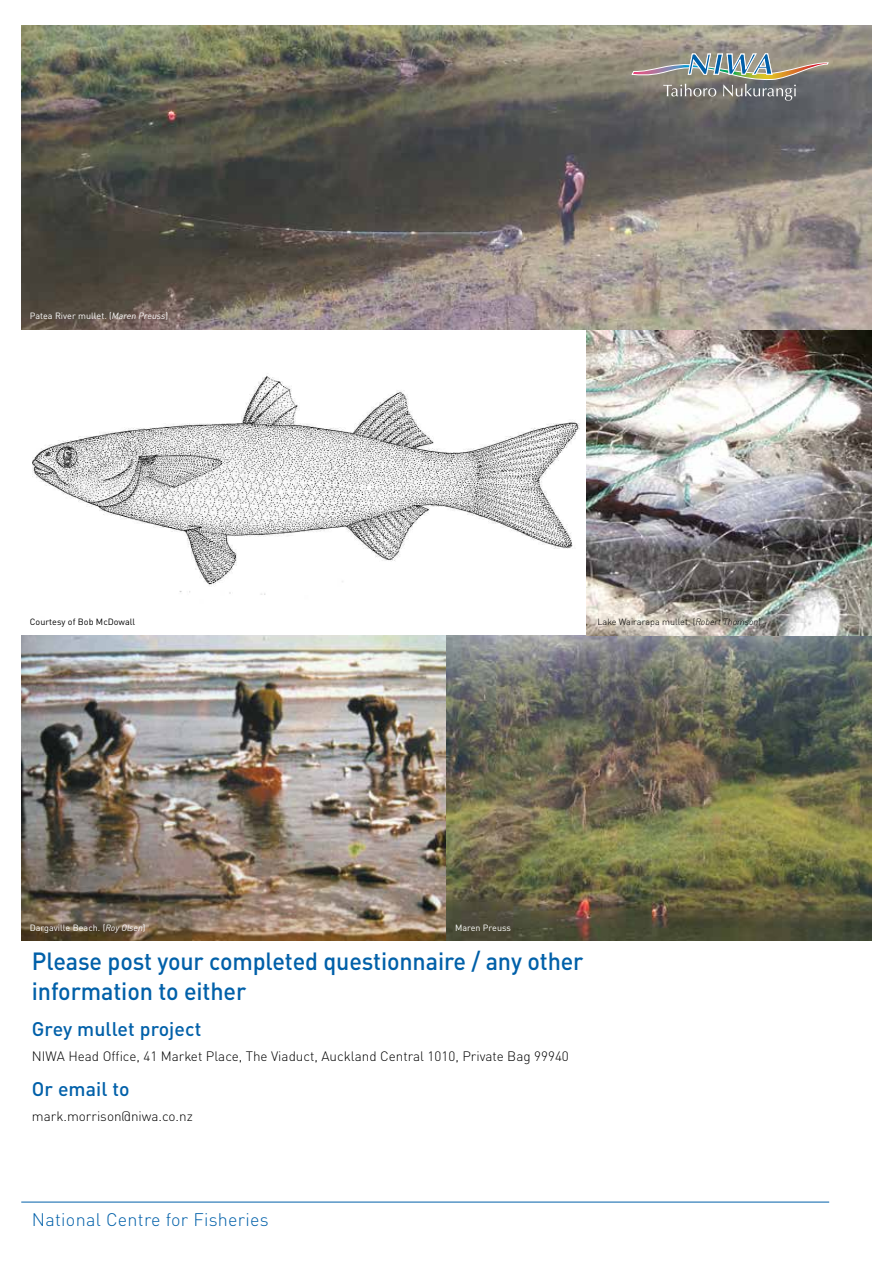
<style>
.page{position:relative;width:893px;height:1263px;background:#fff}
.page>*{position:absolute;margin:0;border:0;box-sizing:border-box;transform-origin:0 0}
.t1{font:500 24.6px/30.3px "DIN Pro";letter-spacing:-.005em;color:#0060a9;scale:.95 1}
.t2{font:500 19.5px "DIN Pro";letter-spacing:.005em;color:#0060a9}
.t3{font:300 18px "DIN Pro";letter-spacing:.015em;color:#0060a9}
.t4{font:300 13.5px "DIN Pro";color:#000}
.t5{font:9px "DIN Pro";letter-spacing:.005em;color:#fff}
.t6{font:300 9px "DIN Pro";letter-spacing:.005em;color:#000}
.t7{font:9px "DIN Pro";letter-spacing:.005em;color:#000}
.s1{font-style:italic}
</style>
<div class="page">
<img style="left:21px;top:26px;width:851px;height:305px">
<svg style="left:21px;top:331px;width:566px;height:305px"></svg>
<img style="left:21px;top:636px;width:425px;height:305px">
<img style="left:446px;top:636px;width:426px;height:305px">
<img style="left:587px;top:331px;width:285px;height:305px">
<hr style="left:21px;top:1202px;width:808px;height:1px;background:#0060a9">
<svg style="left:632px;top:53px;width:197px;height:48px;background:#8b8c86"></svg>
<p class="t5" style="left:30px;top:309px;width:140px">Patea River mullet. (<span class="s1">Maren Preuss</span>)</p>
<p class="t7" style="left:30px;top:614px;width:107px">Courtesy of Bob McDowall</p>
<p class="t6" style="left:597px;top:614px;width:165px">Lake Wairarapa mullet. (<span class="s1">Robert Thomson</span>)</p>
<p class="t5" style="left:30px;top:920px;width:117px">Dargaville Beach. (<span class="s1">Roy Olsen</span>)</p>
<p class="t5" style="left:455px;top:920px;width:58px">Maren Preuss</p>
<h1 class="t1" style="left:32px;top:943px;width:582px">Please post your completed questionnaire / any other information to either</h1>
<h2 class="t2" style="left:32px;top:1013px;width:171px">Grey mullet project</h2>
<p class="t4" style="left:32px;top:1046px;width:538px">NIWA Head Office, 41 Market Place, The Viaduct, Auckland Central 1010, Private Bag 99940</p>
<h2 class="t2" style="left:32px;top:1073px;width:99px">Or email to</h2>
<p class="t4" style="left:32px;top:1106px;width:162px">mark.morrison@niwa.co.nz</p>
<h3 class="t3" style="left:32px;top:1206px;width:238px">National Centre for Fisheries</h3>
</div>
